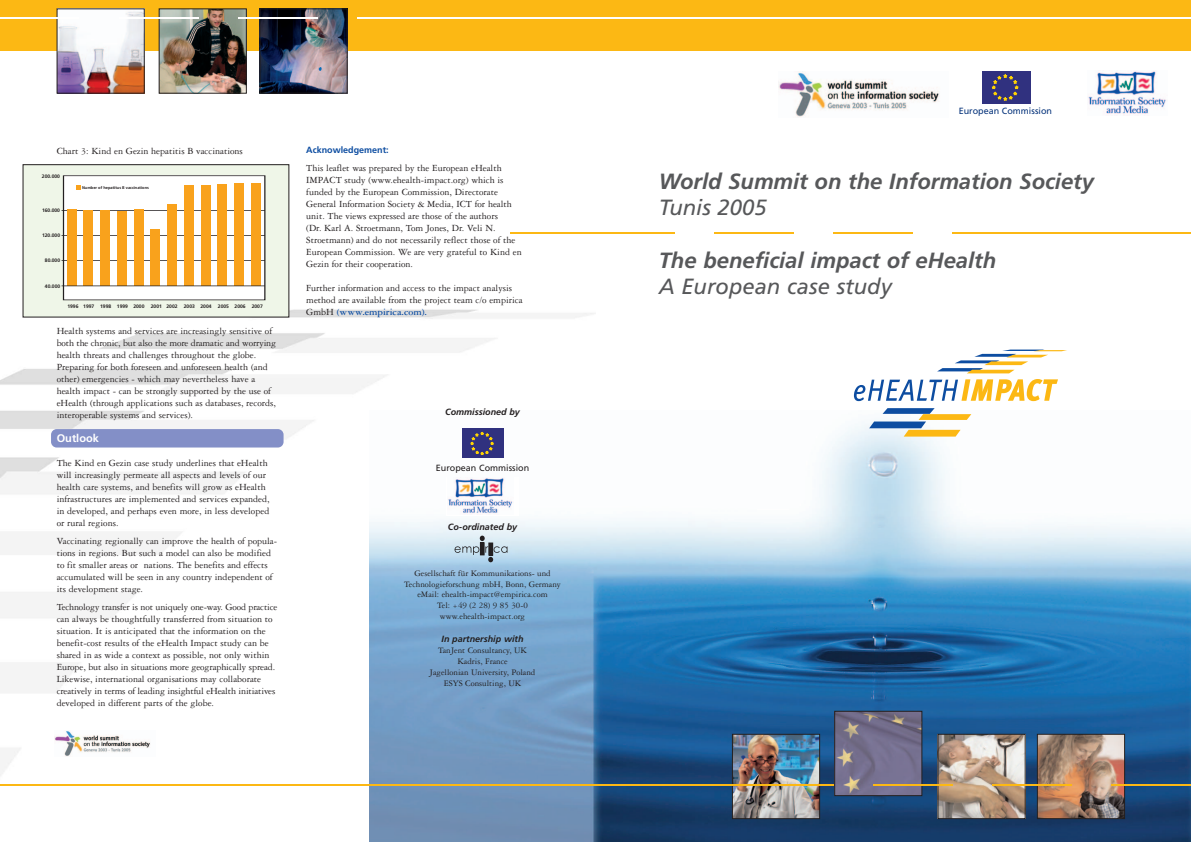
<style>
.page{position:relative;width:1191px;height:842px;background:#fff}
.page>*{position:absolute;margin:0;border:0;box-sizing:border-box;transform-origin:0 0}
.t1{font:italic 700 22px "Frutiger";color:#57585a}
.t2{font:italic 22px "Frutiger";color:#57585a}
.t3{font:700 11px "Frutiger";color:#fff}
.t4{font:10px/12px "Garamond Three";color:#231f20}
.t5{font:9px/10.8px "Garamond Three";color:#231f20;text-align:center}
.t6{font:italic 700 9px "Frutiger";color:#231f20}
.t7{font:9px "Frutiger";color:#231f20}
.t8{font:9px "Frutiger";color:#08357c}
.t9{font:700 9px "Frutiger";color:#0d4da1}
.t10{font:700 5px "Frutiger";color:#231f20}
.t11{font:700 4px "Frutiger";color:#231f20}
.s1{font-weight:700;color:#0d4da1}
</style>
<div class="page">
<div style="left:0;top:0;width:1191px;height:51px;background:#fcb814"></div>
<img style="left:1088px;top:71px;width:78px;height:43px">
<img style="left:778px;top:72px;width:162px;height:45px">
<img style="left:369px;top:414px;width:822px;height:428px">
<svg style="left:869px;top:408px;width:102px;height:29px"></svg>
<svg style="left:937px;top:350px;width:130px;height:23px"></svg>
<svg style="left:854px;top:379px;width:204px;height:22px"></svg>
<img style="left:734px;top:736px;width:84px;height:81px">
<div style="left:732px;top:734px;width:88px;height:85px;border:1px solid #231f20"></div>
<img style="left:836px;top:713px;width:84px;height:81px">
<div style="left:834px;top:711px;width:88px;height:85px;border:1px solid #231f20"></div>
<img style="left:939px;top:736px;width:84px;height:81px">
<div style="left:937px;top:734px;width:88px;height:85px;border:1px solid #231f20"></div>
<img style="left:1039px;top:736px;width:84px;height:81px">
<div style="left:1037px;top:734px;width:88px;height:85px;border:1px solid #231f20"></div>
<hr style="left:0;top:784px;width:833px;height:1px;background:#fcb814">
<hr style="left:1111px;top:784px;width:80px;height:1px;background:#fcb814">
<hr style="left:992px;top:784px;width:79px;height:1px;background:#fcb814">
<hr style="left:873px;top:784px;width:79px;height:1px;background:#fcb814">
<hr style="left:952px;top:233px;width:239px;height:1px;background:#fcb814">
<hr style="left:510px;top:233px;width:165px;height:1px;background:#fcb814">
<hr style="left:714px;top:233px;width:80px;height:1px;background:#fcb814">
<hr style="left:833px;top:233px;width:80px;height:1px;background:#fcb814">
<div style="left:446px;top:477px;width:72px;height:39px;background:#fff"></div>
<img style="left:448px;top:478px;width:64px;height:36px">
<svg style="left:454px;top:536px;width:53px;height:26px"></svg>
<img style="left:59px;top:11px;width:84px;height:81px">
<div style="left:57px;top:9px;width:88px;height:85px;border:1px solid #231f20"></div>
<img style="left:161px;top:11px;width:84px;height:81px">
<div style="left:159px;top:9px;width:88px;height:85px;border:1px solid #231f20"></div>
<img style="left:262px;top:11px;width:83px;height:81px">
<div style="left:260px;top:9px;width:87px;height:85px;border:1px solid #231f20"></div>
<div style="left:51px;top:429px;width:232px;height:18px;background:#838fc7;border-radius:6px"></div>
<div style="left:23px;top:165px;width:266px;height:152px;background:#eff6e8"></div>
<div style="left:63px;top:176px;width:202px;height:124px;background:#fff"></div>
<div style="left:63px;top:175px;width:202px;height:125px;border:1px solid #231f20"></div>
<hr style="left:62px;top:210px;width:203px;height:1px;background:#231f20">
<hr style="left:62px;top:235px;width:203px;height:1px;background:#231f20">
<svg style="left:76px;top:186px;width:4px;height:4px"></svg>
<hr style="left:62px;top:260px;width:203px;height:1px;background:#231f20">
<div style="left:67px;top:209px;width:10px;height:77px;background:#f9a21c"></div>
<div style="left:83px;top:210px;width:10px;height:76px;background:#f9a21c"></div>
<div style="left:100px;top:210px;width:10px;height:76px;background:#f9a21c"></div>
<div style="left:117px;top:212px;width:10px;height:74px;background:#f9a21c"></div>
<div style="left:134px;top:209px;width:10px;height:77px;background:#f9a21c"></div>
<div style="left:150px;top:229px;width:10px;height:57px;background:#f9a21c"></div>
<div style="left:167px;top:205px;width:10px;height:81px;background:#f9a21c"></div>
<div style="left:184px;top:186px;width:10px;height:100px;background:#f9a21c"></div>
<div style="left:201px;top:185px;width:10px;height:101px;background:#f9a21c"></div>
<div style="left:217px;top:185px;width:10px;height:101px;background:#f9a21c"></div>
<div style="left:234px;top:184px;width:10px;height:102px;background:#f9a21c"></div>
<div style="left:251px;top:183px;width:10px;height:103px;background:#f9a21c"></div>
<hr style="left:62px;top:286px;width:203px;height:1px;background:#231f20">
<div style="left:23px;top:164px;width:266px;height:153px;border:1px solid #231f20"></div>
<hr style="left:357px;top:17px;width:834px;height:1px;background:#fff">
<hr style="left:0;top:17px;width:79px;height:1px;background:#fff">
<hr style="left:119px;top:17px;width:79px;height:1px;background:#fff">
<hr style="left:238px;top:17px;width:79px;height:1px;background:#fff">
<div style="left:462px;top:429px;width:42px;height:29px;background:#30317f"></div>
<svg style="left:471px;top:432px;width:22px;height:23px"></svg>
<div style="left:982px;top:71px;width:48px;height:33px;background:#30317f"></div>
<svg style="left:992px;top:75px;width:26px;height:25px"></svg>
<img style="left:55px;top:730px;width:96px;height:27px">
<p class="t4" style="left:57px;top:146px;width:188px">Chart 3: Kind en Gezin hepatitis B vaccinations</p>
<p class="t10" style="left:42px;top:174px;width:20px">200.000</p>
<p class="t10" style="left:45px;top:208px;width:17px">60.000</p>
<p class="t10" style="left:42px;top:233px;width:20px">120.000</p>
<p class="t10" style="left:45px;top:259px;width:17px">80.000</p>
<p class="t10" style="left:45px;top:284px;width:17px">40.000</p>
<p class="t11" style="left:82px;top:186px;width:68px">Number of hepatitus B vaccinations</p>
<p class="t10" style="left:67px;top:304px;width:13px">1996</p>
<p class="t10" style="left:83px;top:304px;width:63px">1997 1998 1999 2000</p>
<p class="t10" style="left:151px;top:304px;width:62px">2001 2002 2003 2004</p>
<p class="t10" style="left:218px;top:304px;width:46px">2005 2006 2007</p>
<p class="t4" style="left:57px;top:326px;width:221px">Health systems and services are increasingly sensitive of both the chronic, but also the more dramatic and worrying health threats and challenges throughout the globe.<br>Preparing for both foreseen and unforeseen health (and other) emergencies - which may nevertheless have a health impact - can be strongly supported by the use of eHealth (through applications such as databases, records, interoperable systems and services).</p>
<p class="t3" style="left:57px;top:434px;width:44px">Outlook</p>
<p class="t4" style="left:57px;top:458px;width:214px">The Kind en Gezin case study underlines that eHealth will increasingly permeate all aspects and levels of our health care systems, and benefits will grow as eHealth infrastructures are implemented and services expanded, in developed, and perhaps even more, in less developed or rural regions.</p>
<p class="t4" style="left:57px;top:536px;width:222px">Vaccinating regionally can improve the health of popula&shy;tions in regions. But such a model can also be modified to fit smaller areas or nations. The benefits and effects accumulated will be seen in any country independent of its development stage.</p>
<p class="t4" style="left:57px;top:602px;width:222px">Technology transfer is not uniquely one-way. Good practice can always be thoughtfully transferred from situation to situation. It is anticipated that the information on the benefit-cost results of the eHealth Impact study can be shared in as wide a context as possible, not only within Europe, but also in situations more geographically spread.<br>Likewise, international organisations may collaborate creatively in terms of leading insightful eHealth initiatives developed in different parts of the globe.</p>
<p class="t9" style="left:306px;top:146px;width:84px">Acknowledgement:</p>
<p class="t4" style="left:306px;top:163px;width:217px">This leaflet was prepared by the European eHealth IMPACT study (www.ehealth-impact.org) which is funded by the European Commission, Directorate General Information Society &amp; Media, ICT for health unit. The views expressed are those of the authors<br>(Dr. Karl A. Stroetmann, Tom Jones, Dr. Veli N.<br>Stroetmann) and do not necessarily reflect those of the European Commission. We are very grateful to Kind en Gezin for their cooperation.</p>
<p class="t4" style="left:306px;top:283px;width:218px">Further information and access to the impact analysis method are available from the project team c/o empirica<br>GmbH <span class="s1">(www.empirica.com).</span></p>
<p class="t6" style="left:445px;top:408px;width:76px">Commissioned by</p>
<p class="t7" style="left:436px;top:464px;width:95px">European Commission</p>
<p class="t6" style="left:448px;top:523px;width:71px">Co-ordinated by</p>
<p class="t5" style="left:404px;top:569px;width:158px">Gesellschaft für Kommunikations- und Technologieforschung mbH, Bonn, Germany eMail: ehealth-impact@empirica.com<br>Tel: +49 (2 28) 9 85 30-0 www.ehealth-impact.org</p>
<p class="t6" style="left:441px;top:635px;width:84px">In partnership with</p>
<p class="t5" style="left:429px;top:646px;width:107px">TanJent Consultancy, UK<br>Kadris, France<br>Jagellonian University, Poland<br>ESYS Consulting, UK</p>
<p class="t8" style="left:958px;top:107px;width:95px">European Commission</p>
<h1 class="t1" style="left:658px;top:172px;width:437px">World Summit on the Information Society</h1>
<h1 class="t2" style="left:658px;top:198px;width:109px">Tunis 2005</h1>
<h1 class="t1" style="left:658px;top:251px;width:339px">The beneficial impact of eHealth</h1>
<h1 class="t2" style="left:658px;top:278px;width:234px">A European case study</h1>
</div>
